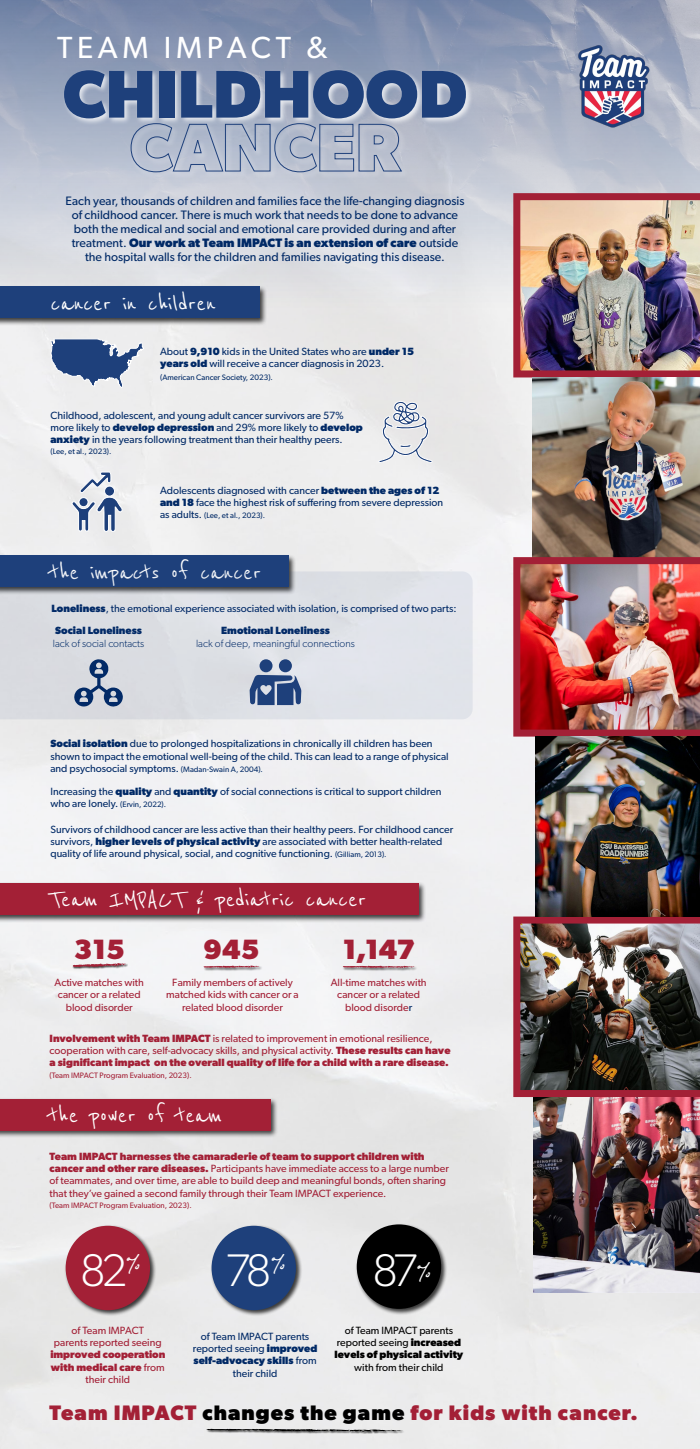
<style>
.page{position:relative;width:700px;height:1449px;background:#fff}
.page>*{position:absolute;margin:0;border:0;box-sizing:border-box;transform-origin:0 0}
.t1{font:700 67.64px/53.4px "Gibson";color:#1e407b;text-align:center}
.t2{font:300 45.76px "Gibson";color:#fff}
.t3{font:30.62px "Gibson";letter-spacing:.15em;color:#fff}
.t4{font:700 28px "Gibson";color:#a32036}
.t5{font:27.21px "Reenie Beanie";color:#fff}
.t6{font:700 21px "Gibson";letter-spacing:.05em;color:#a32036}
.t7{font:12.25px/14px "Gibson";color:#002966;text-align:center}
.t8{font:10.5px/12.2px "Gibson";color:#002966}
.t9{font:10.5px/12.2px "Gibson";color:#a32036;text-align:center}
.t10{font:700 10.5px/12.2px "Gibson";color:#a32036}
.t11{font:10.5px/12.2px "Gibson";color:#000;text-align:center}
.t12{font:300 10.5px "Gibson";color:#002966}
.t13{font:700 10.5px "Gibson";color:#002966}
.t14{font:7.88px "Gibson";color:#002966}
.t15{font:7.88px "Gibson";color:#a32036}
.s1{font-weight:700}
.s2{font-size:10.5px}
.s3{font-size:7.88px}
.s4{color:#002966}
.s5{font-weight:400}
.s6{color:#000}
</style>
<div class="page">
<img style="left:0;top:333px;width:700px;height:1115px">
<img style="left:0;top:0;width:700px;height:333px">
<div style="left:62px;top:69px;width:412px;height:111px;background:#fff;opacity:.75"></div>
<div style="left:0;top:285px;width:267px;height:41px;background:#000;opacity:.75"></div>
<div style="left:0;top:287px;width:259px;height:31px;background:#1e407b"></div>
<div style="left:0;top:554px;width:296px;height:41px;background:#000;opacity:.75"></div>
<div style="left:0;top:555px;width:288px;height:32px;background:#1e407b"></div>
<div style="left:0;top:881px;width:426px;height:41px;background:#000;opacity:.75"></div>
<div style="left:0;top:883px;width:418px;height:31px;background:#a32036"></div>
<svg style="left:50px;top:336px;width:94px;height:52px;background:#8193b2"></svg>
<img style="left:513px;top:193px;width:187px;height:184px">
<img style="left:532px;top:377px;width:168px;height:180px">
<img style="left:513px;top:557px;width:187px;height:179px">
<img style="left:513px;top:916px;width:187px;height:180px">
<img style="left:536px;top:736px;width:164px;height:180px">
<svg style="left:379px;top:401px;width:53px;height:62px"></svg>
<svg style="left:72px;top:472px;width:51px;height:59px"></svg>
<div style="left:105px;top:486px;width:10px;height:10px;background:#1e407b;border-radius:50%"></div>
<div style="left:104px;top:486px;width:11px;height:10px;border:1px solid #fff;border-radius:50%"></div>
<div style="left:79px;top:497px;width:9px;height:9px;background:#1e407b;border-radius:50%"></div>
<div style="left:79px;top:497px;width:9px;height:10px;border:1px solid #fff;border-radius:50%"></div>
<div style="left:0;top:1097px;width:278px;height:41px;background:#000;opacity:.75"></div>
<div style="left:0;top:1098px;width:271px;height:32px;background:#a32036"></div>
<div style="left:72px;top:962px;width:56px;height:7px;background:#000;opacity:.75"></div>
<svg style="left:73px;top:962px;width:53px;height:5px"></svg>
<div style="left:342px;top:965px;width:76px;height:6px;background:#000;opacity:.75"></div>
<svg style="left:343px;top:965px;width:72px;height:3px"></svg>
<div style="left:64px;top:1224px;width:93px;height:92px;background:#000;opacity:.75"></div>
<div style="left:66px;top:1225px;width:84px;height:84px;background:#a32036;border-radius:50%"></div>
<div style="left:210px;top:1224px;width:92px;height:92px;background:#000;opacity:.75"></div>
<div style="left:212px;top:1225px;width:84px;height:84px;background:#1e407b;border-radius:50%"></div>
<div style="left:355px;top:1222px;width:93px;height:92px;background:#000;opacity:.75"></div>
<div style="left:357px;top:1224px;width:84px;height:84px;background:#000;border-radius:50%"></div>
<div style="left:206px;top:1428px;width:199px;height:5px;background:#000;opacity:.75"></div>
<svg style="left:206px;top:1428px;width:197px;height:3px"></svg>
<div style="left:203px;top:965px;width:60px;height:6px;background:#000;opacity:.75"></div>
<svg style="left:203px;top:965px;width:56px;height:2px"></svg>
<svg style="left:0;top:571px;width:473px;height:148px;background:#c7cdd7"></svg>
<img style="left:534px;top:1096px;width:166px;height:196px">
<img style="left:570px;top:42px;width:88px;height:88px">
<h3 class="t3" style="left:57px;top:29px;width:272px">TEAM IMPACT &amp;</h3>
<h1 class="t1" style="left:63px;top:66px;width:406px">CHILDHOOD<br>CANCER</h1>
<p class="t7" style="left:65px;top:193px;width:401px">Each year, thousands of children and families face the life-changing diagnosis of childhood cancer. There is much work that needs to be done to advance both the medical and social and emotional care provided during and after treatment. <span class="s1">Our work at Team IMPACT is an extension of care</span> outside the hospital walls for the children and families navigating this disease.</p>
<h3 class="t5" style="left:50px;top:288px;width:167px">cancer in children</h3>
<p class="t8" style="left:160px;top:345px;width:255px">About <span class="s1">9,910</span> kids in the United States who are <span class="s1">under 15 years old</span> will receive a cancer diagnosis in 2023.</p>
<p class="t14" style="left:160px;top:372px;width:114px">(American Cancer Society, 2023).</p>
<p class="t8" style="left:50px;top:409px;width:314px">Childhood, adolescent, and young adult cancer survivors are 57% more likely to <span class="s1">develop depression</span> and 29% more likely to <span class="s1">develop anxiety</span> in the years following treatment than their healthy peers.</p>
<p class="t14" style="left:50px;top:446px;width:63px">(Lee, et al., 2023).</p>
<p class="t8" style="left:160px;top:483px;width:285px">Adolescents diagnosed with cancer <span class="s1">between the ages of 12 and 18</span> face the highest risk of suffering from severe depression</p>
<p class="t14" style="left:160px;top:510px;width:107px"><span class="s2">as adults.</span> (Lee, et al., 2023).</p>
<h3 class="t5" style="left:50px;top:557px;width:212px">the impacts of cancer</h3>
<p class="t8" style="left:51px;top:601px;width:407px"><span class="s1">Loneliness</span>, the emotional experience associated with isolation, is comprised of two parts:</p>
<p class="t13" style="left:55px;top:624px;width:88px">Social Loneliness</p>
<p class="t13" style="left:221px;top:624px;width:110px">Emotional Loneliness</p>
<p class="t12" style="left:53px;top:637px;width:93px">lack of social contacts</p>
<p class="t12" style="left:196px;top:637px;width:160px">lack of deep, meaningful connections</p>
<p class="t8" style="left:50px;top:737px;width:400px"><span class="s1">Social isolation</span> due to prolonged hospitalizations in chronically ill children has been shown to impact the emotional well-being of the child. This can lead to a range of physical and psychosocial symptoms. <span class="s3">(Madan-Swain A, 2004).</span></p>
<p class="t8" style="left:50px;top:785px;width:392px">Increasing the <span class="s1">quality</span> and <span class="s1">quantity</span> of social connections is critical to support children who are lonely. <span class="s3">(Ervin, 2022).</span></p>
<p class="t8" style="left:50px;top:823px;width:404px">Survivors of childhood cancer are less active than their healthy peers. For childhood cancer survivors, <span class="s1">higher levels of physical activity</span> are associated with better health-related quality of life around physical, social, and cognitive functioning. <span class="s3">(Gilliam, 2013).</span></p>
<h3 class="t5" style="left:50px;top:884px;width:318px">Team IMPACT &amp; pediatric cancer</h3>
<h3 class="t4" style="left:74px;top:932px;width:53px">315</h3>
<h3 class="t4" style="left:342px;top:932px;width:74px">1,147</h3>
<h3 class="t4" style="left:204px;top:932px;width:57px">945</h3>
<p class="t9" style="left:55px;top:976px;width:91px">Active matches with cancer or a related blood disorder</p>
<p class="t9" style="left:166px;top:976px;width:134px">Family members of actively matched kids with cancer or a related blood disorder</p>
<p class="t9" style="left:331px;top:976px;width:98px">All-time matches with cancer or a related blood disorde<span class="s4">r</span></p>
<p class="t10" style="left:50px;top:1031px;width:402px">Involvement with Team IMPACT <span class="s5">is related to improvement in emotional resilience, cooperation with care, self-advocacy skills, and physical activity.</span> These results can have a significant impact on the overall quality of life for a child with a rare disease.</p>
<p class="t15" style="left:50px;top:1070px;width:144px">(Team IMPACT Program Evaluation, 2023).</p>
<h3 class="t5" style="left:50px;top:1100px;width:174px">the power of team</h3>
<p class="t9" style="left:50px;top:1149px;width:401px;text-align:left"><span class="s1">Team IMPACT harnesses the camaraderie of team to support children with cancer and other rare diseases.</span> Participants have immediate access to a large number of teammates, and over time, are able to build deep and meaningful bonds, often sharing that they’ve gained a second family through their Team IMPACT experience.</p>
<p class="t15" style="left:50px;top:1200px;width:144px">(Team IMPACT Program Evaluation, 2023).</p>
<h2 class="t2" style="left:80px;top:1242px;width:62px">82<sup>%</sup></h2>
<h2 class="t2" style="left:225px;top:1242px;width:62px">78<sup>%</sup></h2>
<h2 class="t2" style="left:373px;top:1242px;width:60px">87<sup>%</sup></h2>
<p class="t9" style="left:54px;top:1323px;width:109px">of Team IMPACT parents reported seeing</p>
<p class="t10" style="left:50px;top:1347px;width:117px;text-align:center">improved cooperation with medical care <span class="s5">from their child</span></p>
<p class="t8" style="left:193px;top:1329px;width:126px;text-align:center">of Team IMPACT parents reported seeing <span class="s1">improved self-advocacy skills</span> from their child</p>
<p class="t11" style="left:335px;top:1323px;width:130px">of Team IMPACT parents reported seeing <span class="s1">increased levels of physical activity</span></p>
<p class="t11" style="left:354px;top:1360px;width:91px">with from their child</p>
<h3 class="t6" style="left:50px;top:1400px;width:590px">Team IMPACT <span class="s6">changes the game</span> for kids with cancer.</h3>
</div>
